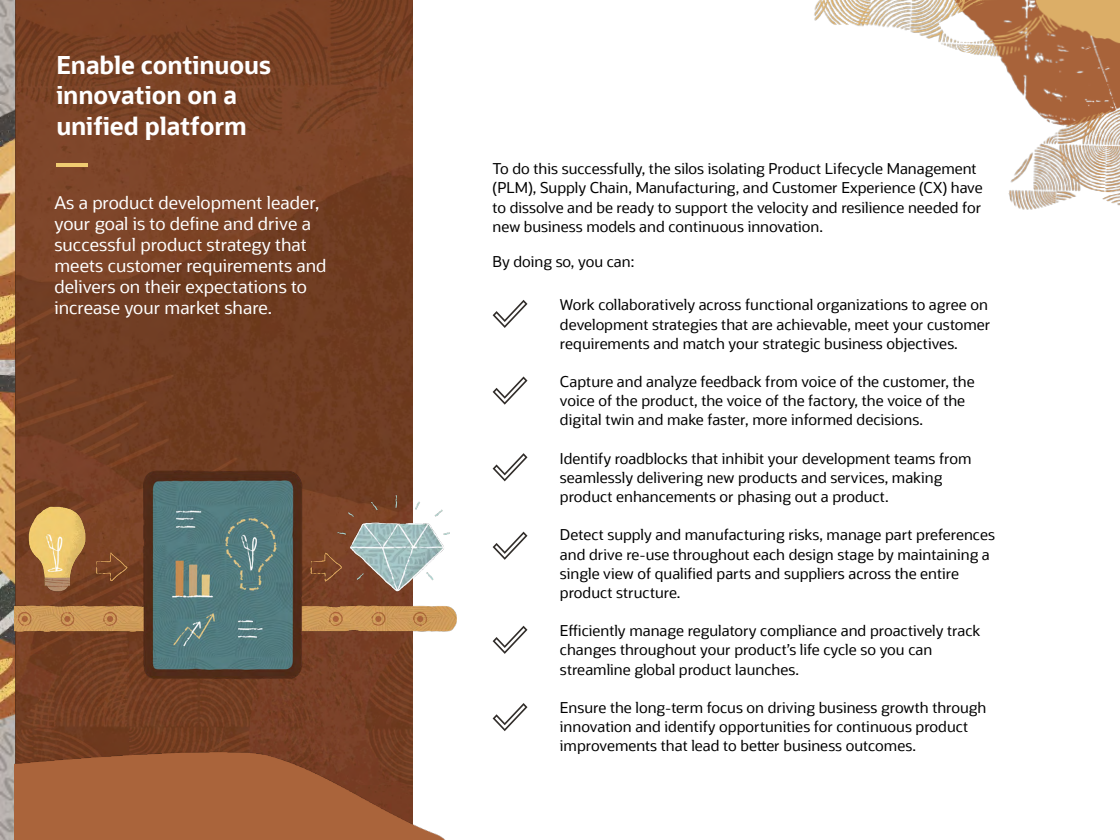
<style>
.page{position:relative;width:1120px;height:840px;background:#fff}
.page>*{position:absolute;margin:0;border:0;box-sizing:border-box;transform-origin:0 0}
.Page-title{font:700 24.5px/30.6px "Oracle Sans";letter-spacing:-.005em;color:#fff}
.Body-copy{font:17.5px/21px "Oracle Sans";color:#fff}
.Checked-Bullet-Conte{font:14.88px/19.2px "Oracle Sans";color:#000}
.Body-copy-2{font:14.88px/19.2px "Oracle Sans";color:#000}
</style>
<div class="page">
<img style="left:27px;top:0;width:386px;height:731px">
<img style="left:0;top:0;width:27px;height:840px">
<hr style="left:56px;top:163px;width:32px;height:3px;background:#f0cc71">
<svg style="left:493px;top:532px;width:34px;height:28px"></svg>
<svg style="left:493px;top:626px;width:34px;height:28px"></svg>
<svg style="left:493px;top:703px;width:34px;height:28px"></svg>
<svg style="left:493px;top:300px;width:34px;height:28px"></svg>
<svg style="left:493px;top:376px;width:34px;height:29px"></svg>
<svg style="left:493px;top:453px;width:34px;height:28px"></svg>
<img style="left:15px;top:731px;width:430px;height:109px">
<img style="left:814px;top:0;width:306px;height:210px">
<img style="left:15px;top:453px;width:442px;height:229px">
<p class="Page-title" style="left:56px;top:50px;width:216px">Enable continuous innovation on a unified platform</p>
<p class="Body-copy" style="left:55px;top:193px;width:274px">As a product development leader, your goal is to define and drive a successful product strategy that meets customer requirements and delivers on their expectations to increase your market share.</p>
<p class="Body-copy-2" style="left:493px;top:159px;width:492px">To do this successfully, the silos isolating Product Lifecycle Management (PLM), Supply Chain, Manufacturing, and Customer Experience (CX) have to dissolve and be ready to support the velocity and resilience needed for new business models and continuous innovation.</p>
<p class="Body-copy-2" style="left:493px;top:252px;width:143px">By doing so, you can:</p>
<p class="Checked-Bullet-Conte" style="left:560px;top:295px;width:432px">Work collaboratively across functional organizations to agree on development strategies that are achievable, meet your customer requirements and match your strategic business objectives.</p>
<p class="Checked-Bullet-Conte" style="left:560px;top:372px;width:416px">Capture and analyze feedback from voice of the customer, the voice of the product, the voice of the factory, the voice of the digital twin and make faster, more informed decisions.</p>
<p class="Checked-Bullet-Conte" style="left:560px;top:449px;width:413px">Identify roadblocks that inhibit your development teams from seamlessly delivering new products and services, making product enhancements or phasing out a product.</p>
<p class="Checked-Bullet-Conte" style="left:560px;top:525px;width:437px">Detect supply and manufacturing risks, manage part preferences and drive re-use throughout each design stage by maintaining a single view of qualified parts and suppliers across the entire product structure.</p>
<p class="Checked-Bullet-Conte" style="left:560px;top:621px;width:422px">Efficiently manage regulatory compliance and proactively track changes throughout your product’s life cycle so you can streamline global product launches.</p>
<p class="Checked-Bullet-Conte" style="left:560px;top:698px;width:428px">Ensure the long-term focus on driving business growth through innovation and identify opportunities for continuous product improvements that lead to better business outcomes.</p>
</div>
